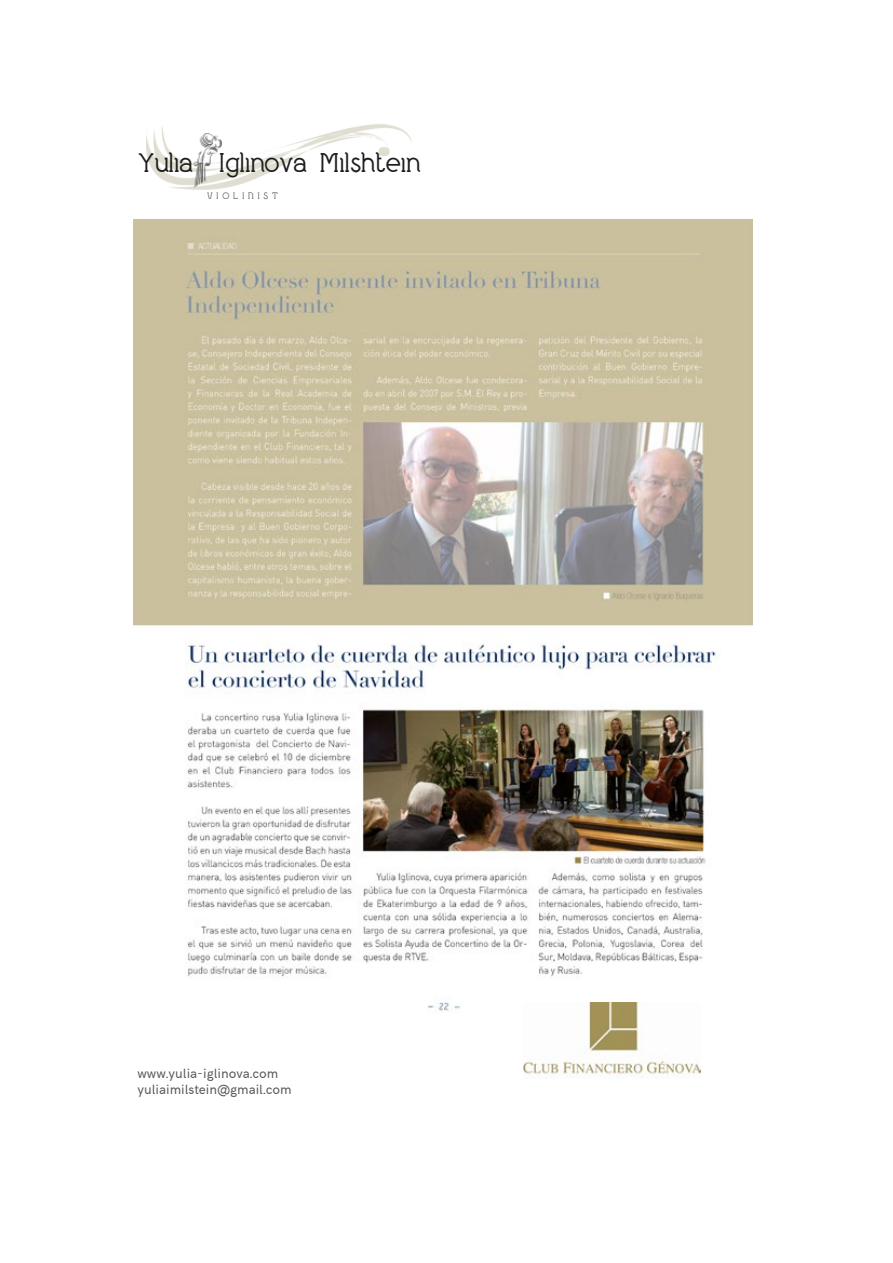
<style>
.page{position:relative;width:893px;height:1263px;background:#fff}
.page>*{position:absolute;margin:0;border:0;box-sizing:border-box;transform-origin:0 0}
.t1{font:700 27px "Bigmouth";letter-spacing:-.01em;color:#1d1d1b}
.t2{font:13.5px/16.2px "HK Grotesk";color:#575756}
.t3{font:700 9.3px "Bigmouth";letter-spacing:.4em;color:#575756}
</style>
<div class="page">
<img style="left:146px;top:124px;width:266px;height:66px">
<img style="left:192px;top:134px;width:31px;height:54px">
<img style="left:133px;top:220px;width:620px;height:791px">
<img style="left:523px;top:1002px;width:177px;height:76px">
<h1 class="t1" style="left:139px;top:152px;width:284px">Yulia Iglinova Milshtein</h1>
<p class="t3" style="left:207px;top:192px;width:73px">VIOLINIST</p>
<p class="t2" style="left:138px;top:1065px;width:156px">www.yulia-iglinova.com yuliaimilstein@gmail.com</p>
</div>
